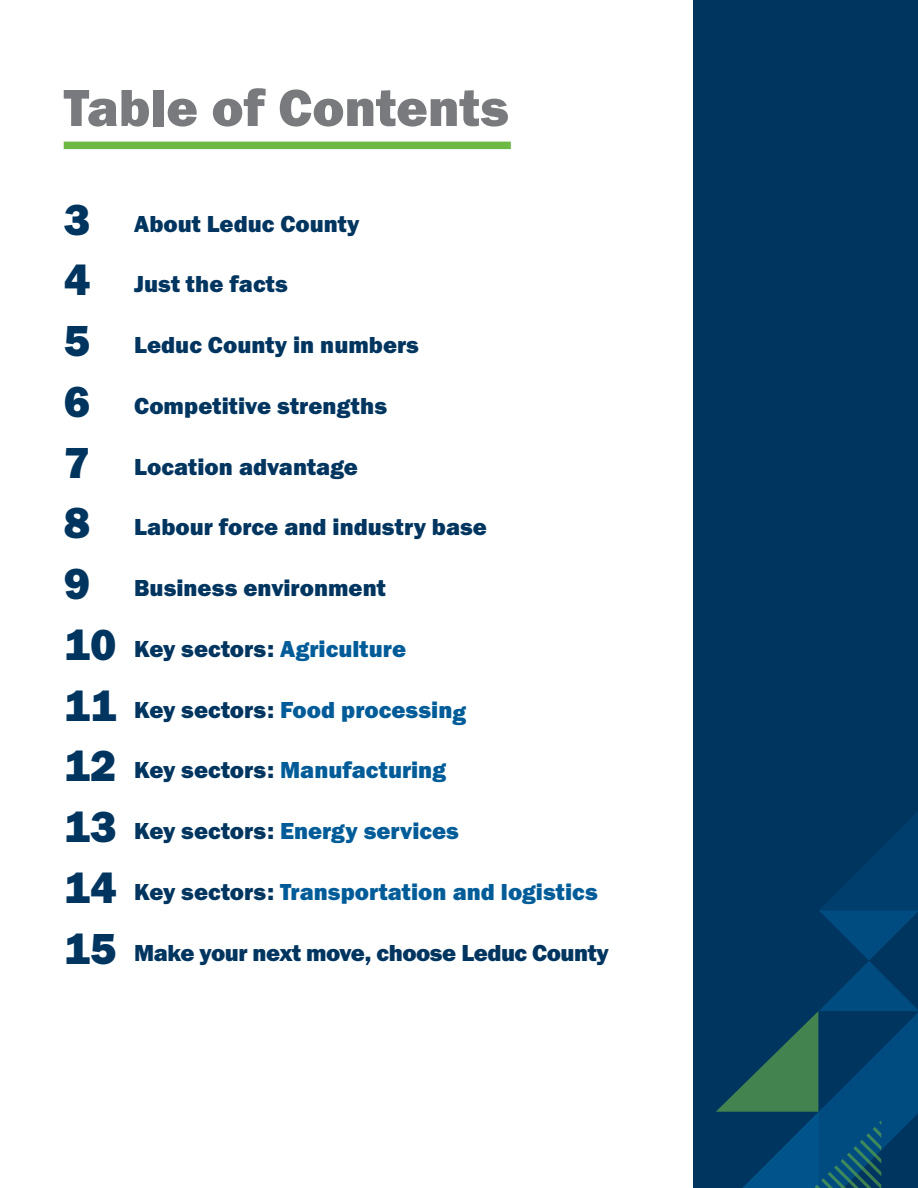
<style>
.page{position:relative;width:918px;height:1188px;background:#fff}
.page>*{position:absolute;margin:0;border:0;box-sizing:border-box;transform-origin:0 0}
.Header__grey{font:54px "Franklin Gothic URW Hea";color:#797a7d}
.t1{font:24px "Franklin Gothic URW Hea";color:#003560}
.t2{font:24px "Franklin Gothic URW Hea";color:#005c98}
.t3{font:24px "Franklin Gothic URW Hea";letter-spacing:-.02em;color:#003560}
.s1{font-size:45px}
.s2{color:#005c98}
.s3{font-size:45px;color:#003560}
.s4{color:#003560}
</style>
<div class="page">
<div style="left:693px;top:0;width:225px;height:1188px;background:#003560"></div>
<div style="left:64px;top:142px;width:447px;height:7px;background:#6eb844"></div>
<svg style="left:716px;top:812px;width:202px;height:376px"></svg>
<p class="Header__grey" style="left:64px;top:73px;width:447px">Table of Contents</p>
<p class="t1" style="left:64px;top:208px;width:297px"><span class="s1">3</span> About Leduc County</p>
<p class="t1" style="left:64px;top:269px;width:226px"><span class="s1">4</span> Just the facts</p>
<p class="t1" style="left:64px;top:329px;width:357px"><span class="s1">5</span> Leduc County in numbers</p>
<p class="t1" style="left:64px;top:390px;width:325px"><span class="s1">6</span> Competitive strengths</p>
<p class="t1" style="left:64px;top:451px;width:296px"><span class="s1">7</span> Location advantage</p>
<p class="t1" style="left:64px;top:512px;width:425px"><span class="s1">8</span> Labour force and industry base</p>
<p class="t1" style="left:64px;top:572px;width:324px"><span class="s1">9</span> Business environment</p>
<p class="t1" style="left:64px;top:633px;width:344px"><span class="s1">10</span> Key sectors: <span class="s2">Agriculture</span></p>
<p class="t2" style="left:64px;top:694px;width:404px"><span class="s3">11</span> <span class="s4">Key sectors:</span> Food processing</p>
<p class="t2" style="left:64px;top:755px;width:384px"><span class="s3">12</span> <span class="s4">Key sectors:</span> Manufacturing</p>
<p class="t2" style="left:64px;top:815px;width:397px"><span class="s3">13</span> <span class="s4">Key sectors:</span> Energy services</p>
<p class="t2" style="left:64px;top:876px;width:536px"><span class="s3">14</span> <span class="s4">Key sectors:</span> Transportation and logistics</p>
<p class="t3" style="left:64px;top:937px;width:547px"><span class="s1">15</span> Make your next move, choose Leduc County</p>
</div>
